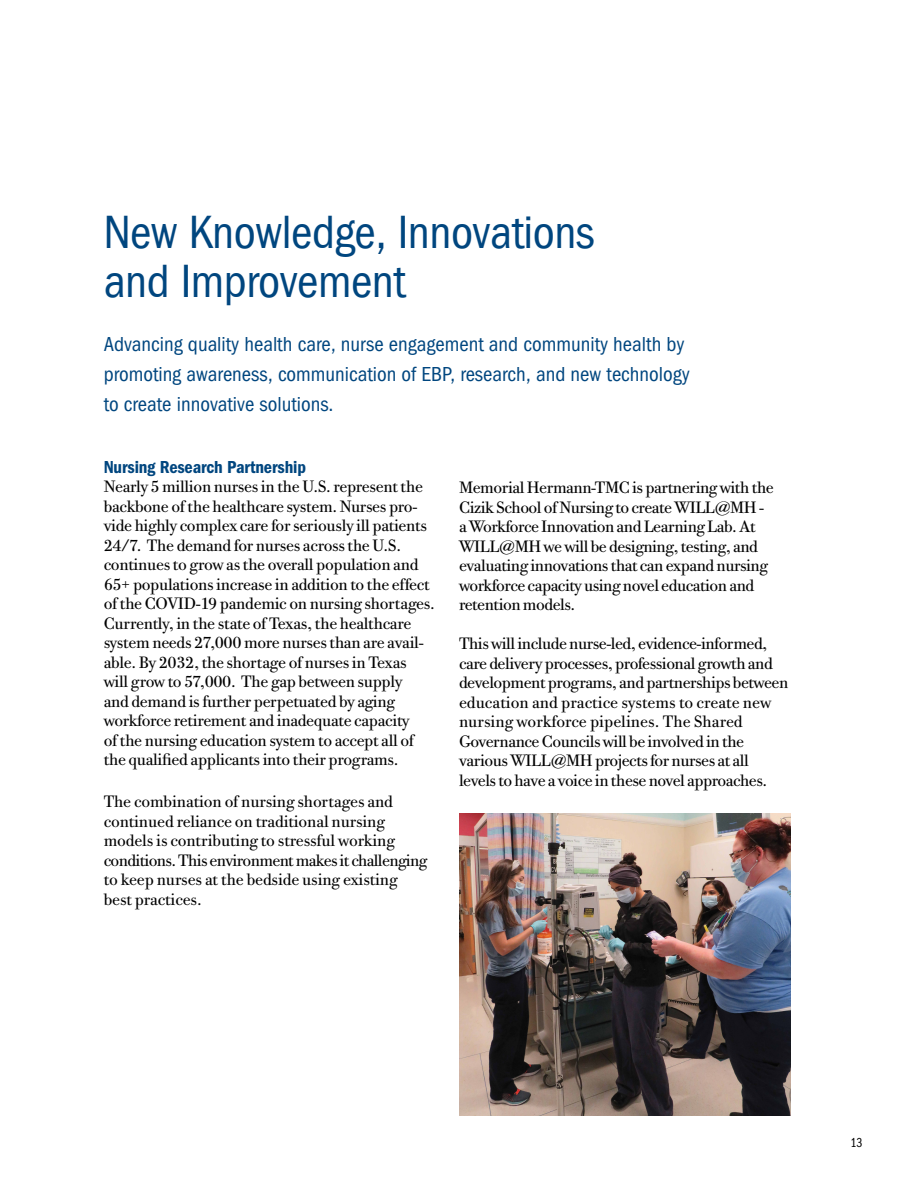
<style>
.page{position:relative;width:918px;height:1188px;background:#fff}
.page>*{position:absolute;margin:0;border:0;box-sizing:border-box;transform-origin:0 0}
.t1{font:48px/49.5px "Franklin Got Cd ITCTT";letter-spacing:-.01em;color:#00467f}
.t2{font:21px/30px "Franklin Got Cd ITC";color:#00467f}
.t3{font:600 18px "Franklin Got Cd ITC";letter-spacing:-.01em;color:#00467f}
.t4{font:16.5px/19.5px "Bodoni Twe ITC";letter-spacing:-.02em;color:#000}
.t5{font:13.5px "Franklin Gothic Book Cmpr";color:#000}
</style>
<div class="page">
<img style="left:459px;top:813px;width:331px;height:303px">
<h1 class="t1" style="left:104px;top:206px;width:493px">New Knowledge, Innovations and Improvement</h1>
<p class="t2" style="left:104px;top:328px;width:587px">Advancing quality health care, nurse engagement and community health by promoting awareness, communication of EBP, research, and new technology to create innovative solutions.</p>
<p class="t3" style="left:104px;top:456px;width:204px">Nursing Research Partnership</p>
<p class="t4" style="left:104px;top:477px;width:333px">Nearly 5 million nurses in the U.S. represent the backbone of the healthcare system. Nurses pro&shy;vide highly complex care for seriously ill patients 24/7. The demand for nurses across the U.S. continues to grow as the overall population and 65+ populations increase in addition to the effect of the COVID-19 pandemic on nursing shortages.<br>Currently, in the state of Texas, the healthcare system needs 27,000 more nurses than are avail&shy;able. By 2032, the shortage of nurses in Texas will grow to 57,000. The gap between supply<br>and demand is further perpetuated by aging workforce retirement and inadequate capacity<br>of the nursing education system to accept all of the qualified applicants into their programs.</p>
<p class="t4" style="left:104px;top:792px;width:325px">The combination of nursing shortages and continued reliance on traditional nursing models is contributing to stressful working conditions. This environment makes it challenging to keep nurses at the bedside using existing best practices.</p>
<p class="t4" style="left:459px;top:478px;width:316px">Memorial Hermann-TMC is partnering with the Cizik School of Nursing to create WILL@MH - a Workforce Innovation and Learning Lab. At WILL@MH we will be designing, testing, and evaluating innovations that can expand nursing workforce capacity using novel education and retention models.</p>
<p class="t4" style="left:459px;top:634px;width:331px">This will include nurse-led, evidence-informed, care delivery processes, professional growth and development programs, and partnerships between education and practice systems to create new nursing workforce pipelines. The Shared Governance Councils will be involved in the various WILL@MH projects for nurses at all levels to have a voice in these novel approaches.</p>
<p class="t5" style="left:851px;top:1135px;width:13px">13</p>
</div>
